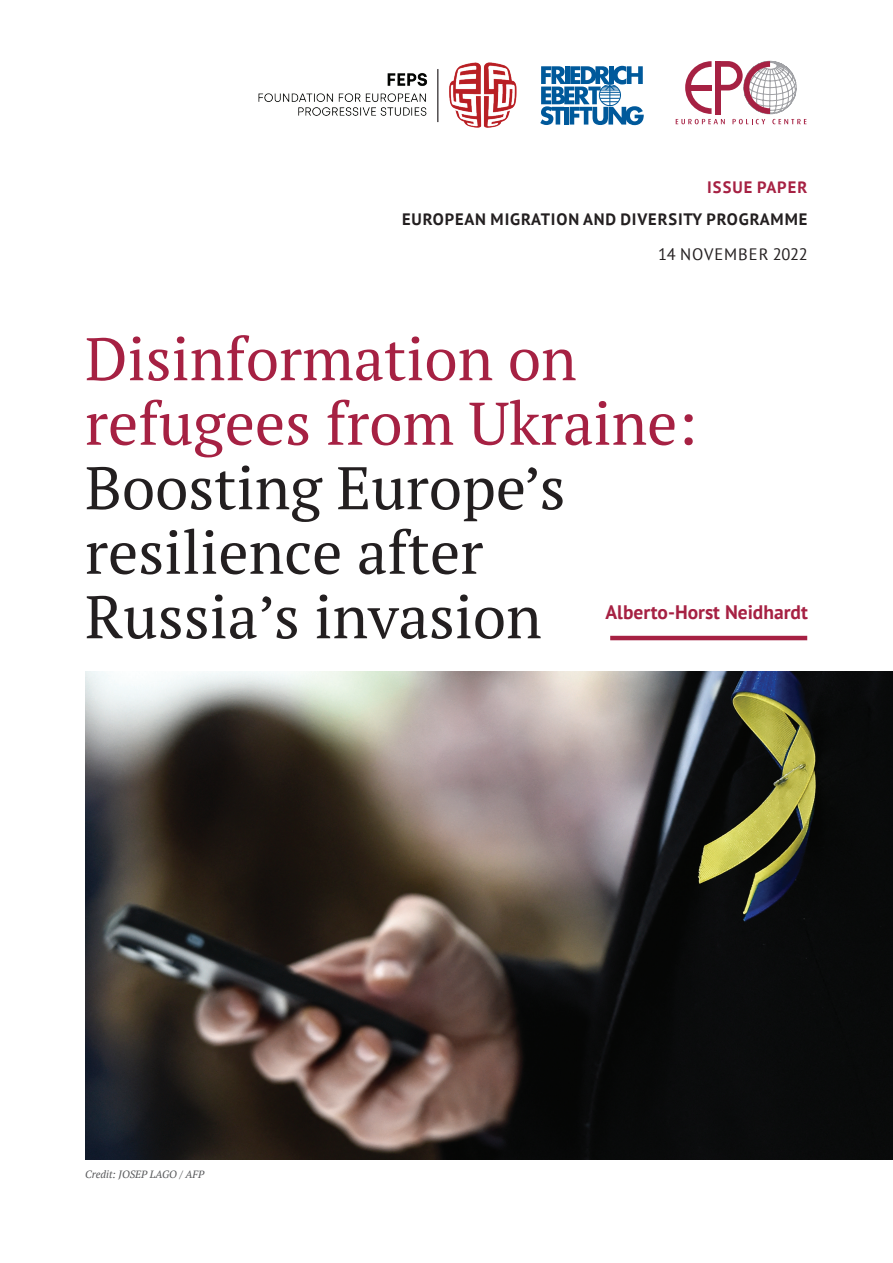
<style>
.page{position:relative;width:893px;height:1263px;background:#fff}
.page>*{position:absolute;margin:0;border:0;box-sizing:border-box;transform-origin:0 0}
.t1{font:60px/64.5px "PT Serif";color:#231f20}
.t2{font:60px/64.5px "PT Serif";color:#a62143}
.t3{font:700 19.5px "PT Sans";color:#a62143}
.t4{font:700 16.5px "PT Sans";letter-spacing:.05em;color:#231f20}
.t5{font:16.5px "PT Sans";letter-spacing:.06em;color:#231f20}
.t6{font:700 16.5px "PT Sans";letter-spacing:.06em;color:#a62143}
.t7{font:italic 10.5px "PT Serif";color:#57585a}
</style>
<div class="page">
<hr style="left:610px;top:636px;width:197px;height:4px;background:#a62143">
<img style="left:85px;top:672px;width:808px;height:488px">
<svg style="left:676px;top:61px;width:130px;height:63px"></svg>
<img style="left:258px;top:62px;width:259px;height:66px">
<svg style="left:540px;top:66px;width:104px;height:59px"></svg>
<p class="t6" style="left:707px;top:176px;width:102px">ISSUE PAPER</p>
<p class="t4" style="left:402px;top:209px;width:407px">EUROPEAN MIGRATION AND DIVERSITY PROGRAMME</p>
<p class="t5" style="left:658px;top:243px;width:151px">14 NOVEMBER 2022</p>
<p class="t2" style="left:85px;top:326px;width:613px">Disinformation on refugees from Ukraine:</p>
<p class="t1" style="left:85px;top:455px;width:482px">Boosting Europe’s resilience after<br>Russia’s invasion</p>
<p class="t3" style="left:605px;top:600px;width:204px">Alberto-Horst Neidhardt</p>
<p class="t7" style="left:85px;top:1167px;width:121px">Credit: JOSEP LAGO / AFP</p>
</div>
